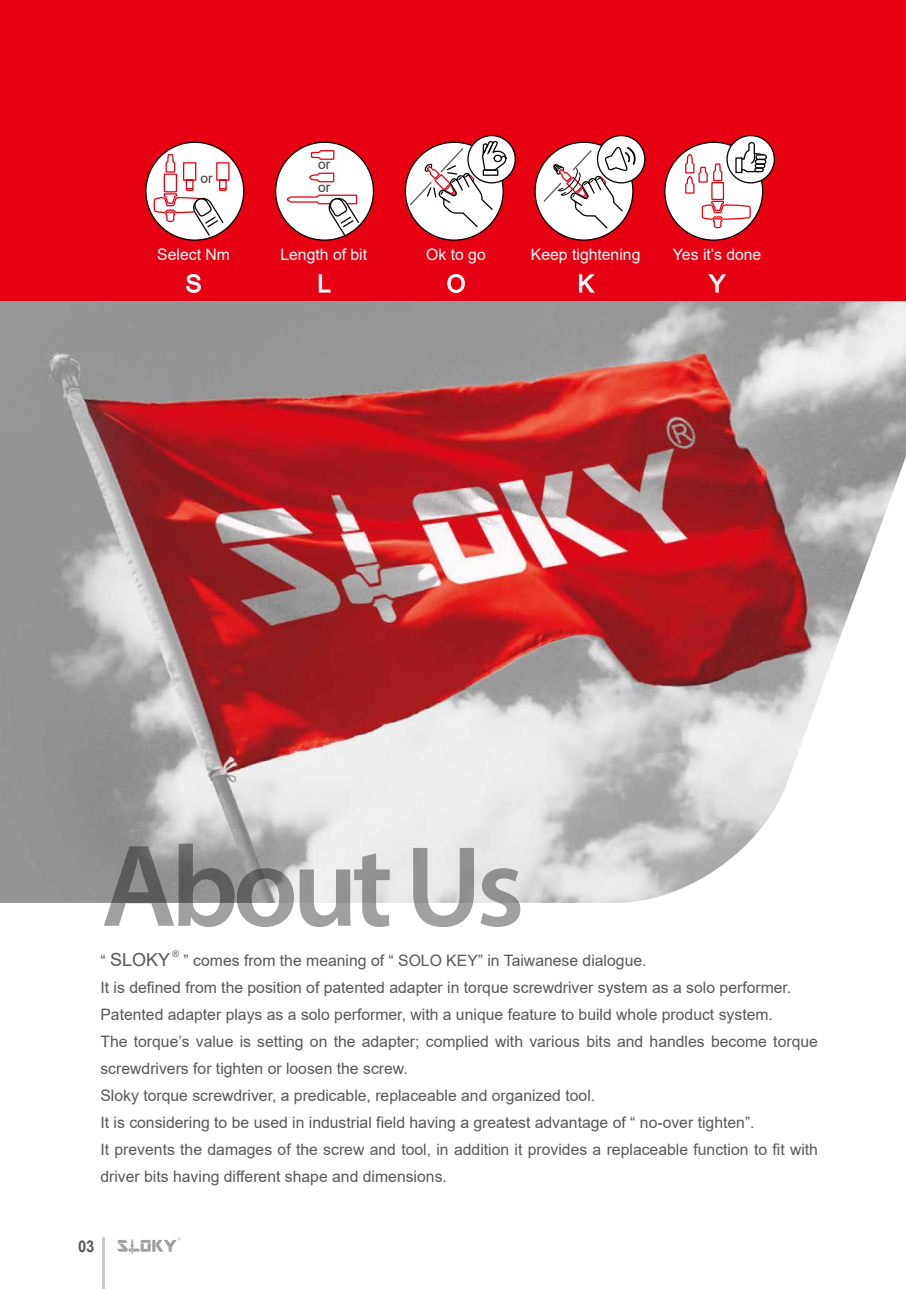
<style>
.page{position:relative;width:906px;height:1289px;background:#fff}
.page>*{position:absolute;margin:0;border:0;box-sizing:border-box;transform-origin:0 0}
.t1{font:600 115.5px "Myriad Pro";letter-spacing:-.05em;color:#9fa0a0}
.t2{font:24px "Arial";color:#fff}
.t3{font:18px "Arial";color:#595757}
.t4{font:700 16.2px "Arial";color:#595757;scale:.92 1}
.t5{font:15.75px/27px "Arial";color:#595757}
.t6{font:15.75px "Arial";color:#fff}
.t7{font:13.8px/22.5px "Arial";color:#3e3a39}
.t8{font:9px "Arial";color:#595757}
.s1{font-size:117.75px}
.s2{font-size:15.75px}
</style>
<div class="page">
<div style="left:0;top:0;width:906px;height:301px;background:#e60012"></div>
<img style="left:0;top:301px;width:906px;height:601px">
<div style="left:665px;top:142px;width:97px;height:98px;background:#fff;border-radius:50%"></div>
<svg style="left:535px;top:142px;width:98px;height:98px"></svg>
<svg style="left:405px;top:142px;width:98px;height:98px"></svg>
<svg style="left:186px;top:274px;width:15px;height:19px"></svg>
<svg style="left:319px;top:274px;width:11px;height:18px"></svg>
<svg style="left:447px;top:274px;width:18px;height:19px"></svg>
<svg style="left:579px;top:274px;width:15px;height:18px"></svg>
<svg style="left:708px;top:274px;width:18px;height:18px"></svg>
<svg style="left:727px;top:136px;width:47px;height:47px"></svg>
<div style="left:726px;top:135px;width:49px;height:48px;border:1px solid #000;border-radius:50%"></div>
<div style="left:755px;top:159px;width:11px;height:6px;border:1px solid #000;border-radius:2px"></div>
<div style="left:755px;top:154px;width:12px;height:6px;border:1px solid #000;border-radius:2px"></div>
<svg style="left:684px;top:141px;width:81px;height:96px"></svg>
<svg style="left:468px;top:136px;width:47px;height:47px"></svg>
<div style="left:467px;top:135px;width:49px;height:48px;border:1px solid #000;border-radius:50%"></div>
<svg style="left:409px;top:140px;width:98px;height:88px"></svg>
<div style="left:483px;top:169px;width:15px;height:7px;border:1px solid #000"></div>
<svg style="left:146px;top:142px;width:98px;height:98px"></svg>
<svg style="left:153px;top:153px;width:77px;height:84px"></svg>
<div style="left:276px;top:142px;width:97px;height:98px;background:#fff;border-radius:50%"></div>
<svg style="left:310px;top:150px;width:25px;height:10px"></svg>
<svg style="left:309px;top:172px;width:26px;height:11px"></svg>
<svg style="left:286px;top:194px;width:74px;height:43px"></svg>
<div style="left:597px;top:136px;width:48px;height:47px;background:#fff;border-radius:50%"></div>
<div style="left:597px;top:135px;width:48px;height:48px;border:1px solid #000;border-radius:50%"></div>
<svg style="left:542px;top:146px;width:94px;height:84px"></svg>
<hr style="left:102px;top:1237px;width:2px;height:51px;background:#c9caca">
<svg style="left:117px;top:1237px;width:64px;height:16px"></svg>
<p class="t7" style="left:200px;top:167px;width:14px">or</p>
<p class="t7" style="left:318px;top:153px;width:14px">or or</p>
<p class="t6" style="left:157px;top:243px;width:74px">Select Nm</p>
<p class="t6" style="left:280px;top:243px;width:88px">Length of bit</p>
<p class="t6" style="left:426px;top:243px;width:61px">Ok to go</p>
<p class="t6" style="left:531px;top:243px;width:111px">Keep tightening</p>
<p class="t6" style="left:673px;top:243px;width:90px">Yes it’s done</p>
<h2 class="t2" style="left:186px;top:267px;width:18px">S</h2>
<h2 class="t2" style="left:317px;top:267px;width:15px">L</h2>
<h2 class="t2" style="left:447px;top:267px;width:20px">O</h2>
<h2 class="t2" style="left:578px;top:267px;width:18px">K</h2>
<h2 class="t2" style="left:709px;top:267px;width:18px">Y</h2>
<h1 class="t1" style="left:101px;top:813px;width:425px"><span class="s1">A</span>bout Us</h1>
<p class="t3" style="left:100px;top:946px;width:71px"><span class="s2">“</span> SLOKY</p>
<p class="t8" style="left:173px;top:947px;width:8px">®</p>
<p class="t5" style="left:100px;top:946px;width:719px;text-indent:83px">” comes from the meaning of “ SOLO KEY” in Taiwanese dialogue.<br>It is defined from the position of patented adapter in torque screwdriver system as a solo performer.<br>Patented adapter plays as a solo performer, with a unique feature to build whole product system.<br>The torque’s value is setting on the adapter; complied with various bits and handles become torque screwdrivers for tighten or loosen the screw.<br>Sloky torque screwdriver, a predicable, replaceable and organized tool.<br>It is considering to be used in industrial field having a greatest advantage of “ no-over tighten”.<br>It prevents the damages of the screw and tool, in addition it provides a replaceable function to fit with driver bits having different shape and dimensions.</p>
<p class="t4" style="left:78px;top:1234px;width:19px">03</p>
</div>
